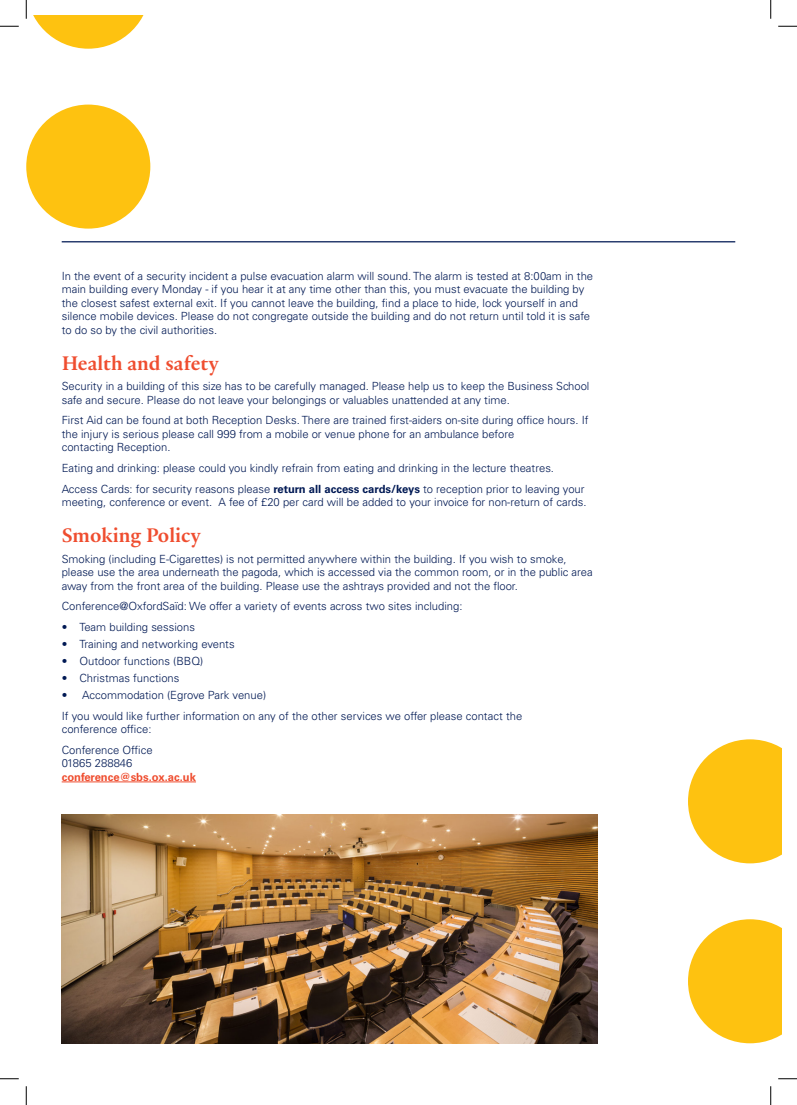
<style>
.page{position:relative;width:797px;height:1105px;background:#fff}
.page>*{position:absolute;margin:0;border:0;box-sizing:border-box;transform-origin:0 0}
.headings{font:700 21.25px "Practice";color:#ef4d2f}
.Body{font:300 11.25px/13.5px "Univers LT Std";color:#001954}
.Bullets{font:300 11.25px "Univers LT Std";color:#001954}
.s1{font-weight:700}
.s2{font-weight:700;color:#ef4d2f}
</style>
<div class="page">
<hr style="left:62px;top:241px;width:673px;height:1px;background:#001954">
<hr style="left:62px;top:782px;width:134px;height:1px;background:#ef4d2f">
<img style="left:62px;top:814px;width:535px;height:229px">
<svg style="left:688px;top:739px;width:93px;height:124px;background:#fecb35"></svg>
<svg style="left:688px;top:919px;width:93px;height:124px;background:#fecb35"></svg>
<div style="left:26px;top:105px;width:124px;height:124px;background:#fec210;border-radius:50%"></div>
<svg style="left:0;top:25px;width:19px;height:2px"></svg>
<svg style="left:778px;top:25px;width:19px;height:2px"></svg>
<svg style="left:0;top:1078px;width:19px;height:1px"></svg>
<svg style="left:778px;top:1078px;width:19px;height:1px"></svg>
<svg style="left:25px;top:0;width:119px;height:49px"></svg>
<svg style="left:25px;top:1086px;width:2px;height:19px"></svg>
<svg style="left:770px;top:0;width:1px;height:19px"></svg>
<svg style="left:770px;top:1086px;width:1px;height:19px"></svg>
<p class="Body" style="left:62px;top:269px;width:533px">In the event of a security incident a pulse evacuation alarm will sound. The alarm is tested at 8:00am in the main building every Monday - if you hear it at any time other than this, you must evacuate the building by the closest safest external exit. If you cannot leave the building, find a place to hide, lock yourself in and silence mobile devices. Please do not congregate outside the building and do not return until told it is safe to do so by the civil authorities.</p>
<p class="headings" style="left:62px;top:347px;width:159px">Health and safety</p>
<p class="Body" style="left:62px;top:379px;width:529px">Security in a building of this size has to be carefully managed. Please help us to keep the Business School safe and secure. Please do not leave your belongings or valuables unattended at any time.</p>
<p class="Body" style="left:62px;top:414px;width:528px">First Aid can be found at both Reception Desks. There are trained first-aiders on-site during office hours. If the injury is serious please call 999 from a mobile or venue phone for an ambulance before<br>contacting Reception.</p>
<p class="Body" style="left:62px;top:461px;width:494px">Eating and drinking: please could you kindly refrain from eating and drinking in the lecture theatres.</p>
<p class="Body" style="left:62px;top:482px;width:526px">Access Cards: for security reasons please <span class="s1">return all access cards/keys</span> to reception prior to leaving your meeting, conference or event. A fee of £20 per card will be added to your invoice for non-return of cards.</p>
<p class="headings" style="left:62px;top:520px;width:141px">Smoking Policy</p>
<p class="Body" style="left:62px;top:552px;width:532px">Smoking (including E-Cigarettes) is not permitted anywhere within the building. If you wish to smoke, please use the area underneath the pagoda, which is accessed via the common room, or in the public area away from the front area of the building. Please use the ashtrays provided and not the floor.</p>
<p class="Body" style="left:62px;top:600px;width:402px">Conference@OxfordSaïd: We offer a variety of events across two sites including:</p>
<p class="Bullets" style="left:62px;top:620px;width:135px">• Team building sessions</p>
<p class="Bullets" style="left:62px;top:637px;width:174px">• Training and networking events</p>
<p class="Bullets" style="left:62px;top:654px;width:143px">• Outdoor functions (BBQ)</p>
<p class="Bullets" style="left:62px;top:671px;width:119px">• Christmas functions</p>
<p class="Bullets" style="left:62px;top:688px;width:206px">• Accommodation (Egrove Park venue)</p>
<p class="Body" style="left:62px;top:709px;width:462px">If you would like further information on any of the other services we offer please contact the conference office:</p>
<p class="Body" style="left:62px;top:743px;width:136px">Conference Office<br>01865 288846 <span class="s2">conference@sbs.ox.ac.uk</span></p>
</div>
